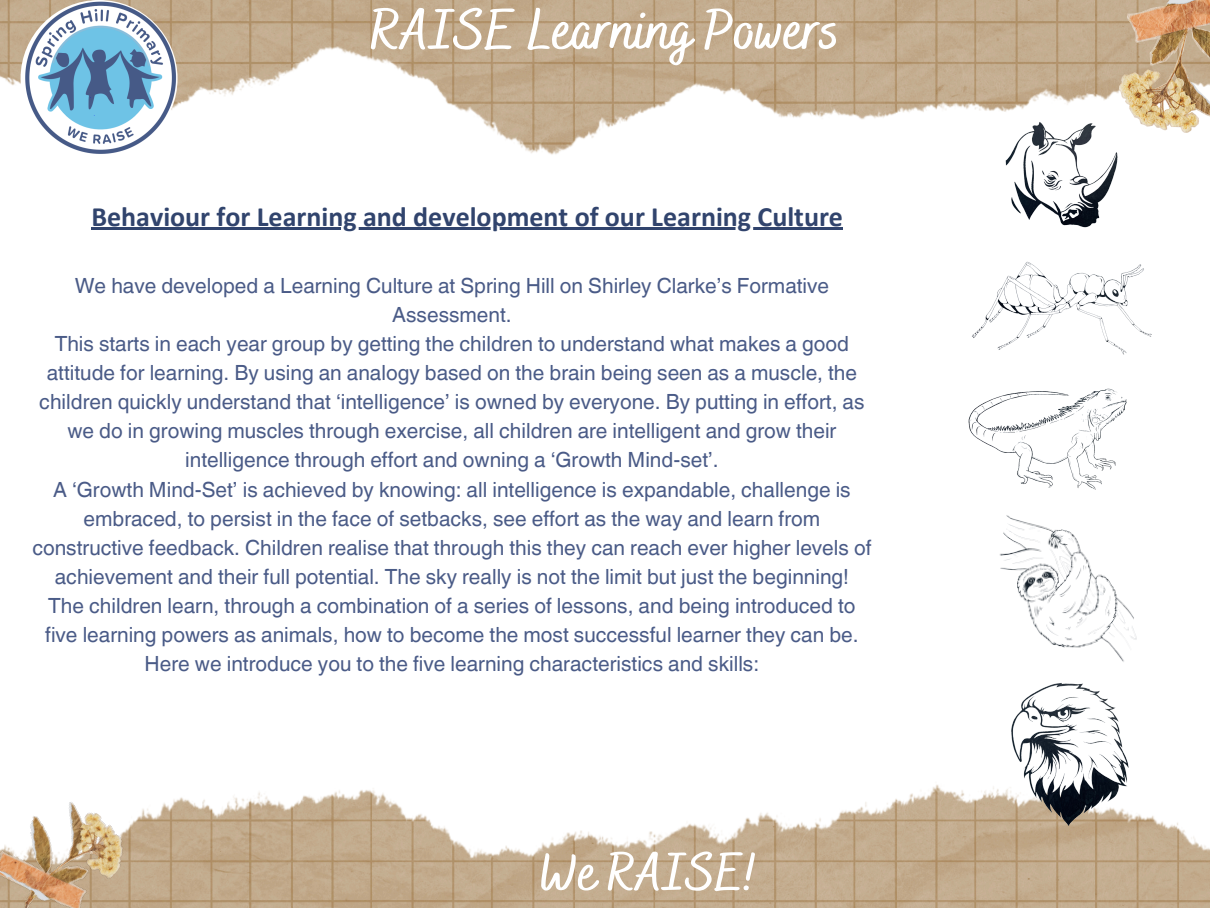
<style>
.page{position:relative;width:1210px;height:908px;background:#fff}
.page>*{position:absolute;margin:0;border:0;box-sizing:border-box;transform-origin:0 0}
.t1{font:700 56.7px "Bakerie Smooth";color:#fff}
.t2{font:700 53.2px "Bakerie Smooth";color:#fff}
.t3{font:700 28px "Calibri";color:#31446d}
.t4{font:20.89px/29.1px "Helvetica World";color:#4a5b87;text-align:center}
</style>
<div class="page">
<img style="left:0;top:0;width:1189px;height:155px">
<img style="left:137px;top:784px;width:1073px;height:123px">
<img style="left:0;top:802px;width:137px;height:105px">
<img style="left:1119px;top:0;width:91px;height:132px">
<img style="left:21px;top:0;width:156px;height:157px;border-radius:50%">
<img style="left:1002px;top:101px;width:117px;height:127px">
<img style="left:972px;top:261px;width:180px;height:94px">
<img style="left:999px;top:515px;width:138px;height:132px">
<img style="left:991px;top:647px;width:148px;height:197px">
<hr style="left:91px;top:227px;width:752px;height:3px;background:#31446d">
<img style="left:968px;top:388px;width:159px;height:102px">
<h2 class="t1" style="left:370px;top:-3px;width:470px">RAISE Learning Powers</h2>
<p class="t3" style="left:91px;top:204px;width:753px">Behaviour for Learning and development of our Learning Culture</p>
<h1 class="t4" style="left:75px;top:271px;width:756px">We have developed a Learning Culture at Spring Hill on Shirley Clarke’s Formative<br>Assessment.</h1>
<p class="t4" style="left:39px;top:329px;width:826px">This starts in each year group by getting the children to understand what makes a good attitude for learning. By using an analogy based on the brain being seen as a muscle, the children quickly understand that ‘intelligence’ is owned by everyone. By putting in effort, as we do in growing muscles through exercise, all children are intelligent and grow their intelligence through effort and owning a ‘Growth Mind-set’.</p>
<p class="t4" style="left:32px;top:474px;width:840px">A ‘Growth Mind-Set’ is achieved by knowing: all intelligence is expandable, challenge is embraced, to persist in the face of setbacks, see effort as the way and learn from constructive feedback. Children realise that through this they can reach ever higher levels of achievement and their full potential. The sky really is not the limit but just the beginning!</p>
<p class="t4" style="left:45px;top:591px;width:815px">The children learn, through a combination of a series of lessons, and being introduced to five learning powers as animals, how to become the most successful learner they can be.<br>Here we introduce you to the five learning characteristics and skills:</p>
<p class="t2" style="left:540px;top:840px;width:219px">We RAISE!</p>
</div>
